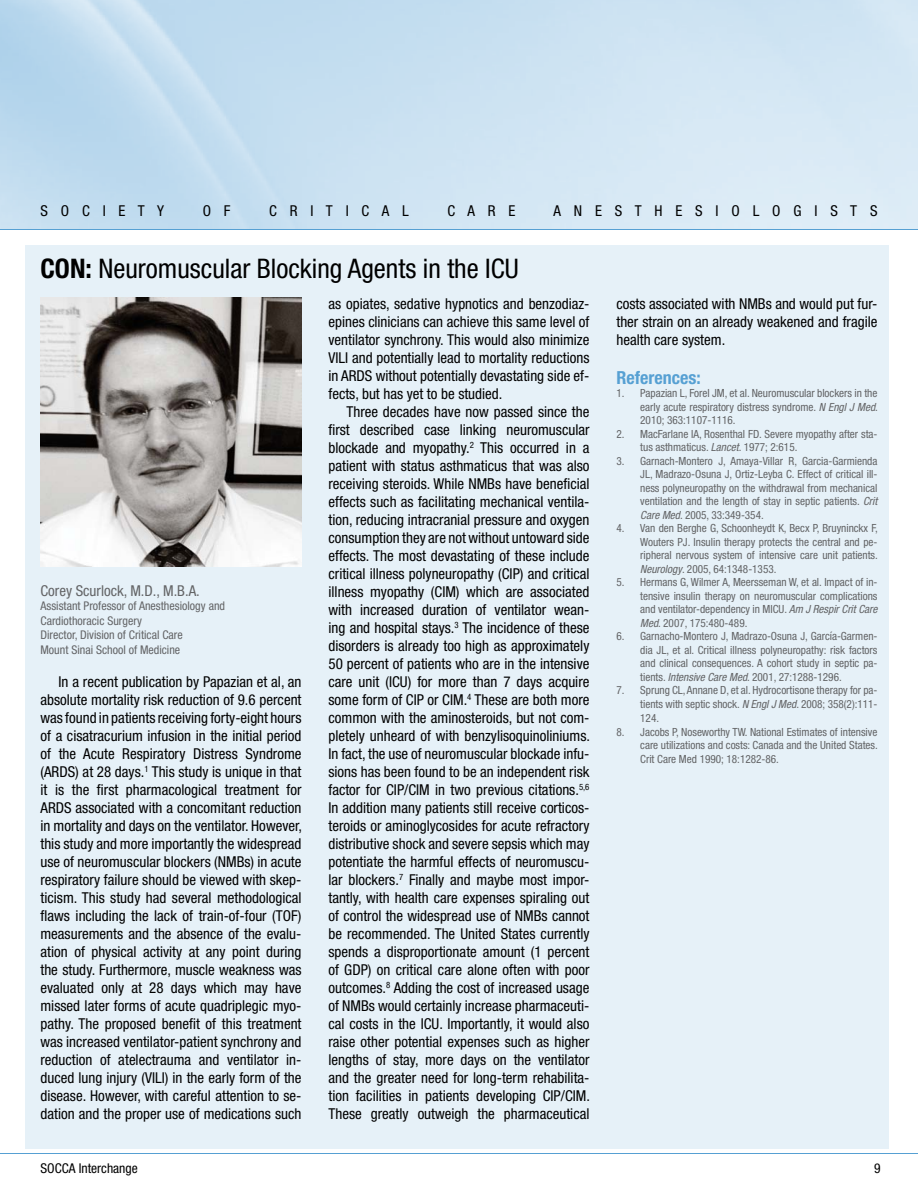
<style>
.page{position:relative;width:918px;height:1188px;background:#fff}
.page>*{position:absolute;margin:0;border:0;box-sizing:border-box;transform-origin:0 0}
.t1{font:condensed 27px "Helvetica Neue";color:#000}
.t2{font:700 condensed 18px "Helvetica Neue";color:#56a0d3}
.t3{font:condensed 15px/18px "Helvetica Neue";color:#000;text-align:justify}
.t4{font:condensed 15px "Helvetica Neue";color:#636466}
.t5{font:condensed 13.5px "Helvetica Neue";color:#000}
.t6{font:condensed 12px/14.4px "Helvetica Neue";color:#636466}
.t7{font:condensed 11.25px/13.5px "Helvetica Neue";color:#636466;text-align:justify}
.s1{font-weight:700}
.s2{font-style:italic}
</style>
<div class="page">
<hr style="left:0;top:229px;width:918px;height:1px;background:#56a0d3">
<hr style="left:0;top:1153px;width:918px;height:1px;background:#56a0d3">
<div style="left:26px;top:246px;width:864px;height:903px;background:#e6f1f8"></div>
<img style="left:40px;top:297px;width:262px;height:270px">
<p class="t3" style="left:40px;top:201px;width:124px">S o c i e t y</p>
<p class="t3" style="left:203px;top:201px;width:27px">o f</p>
<p class="t3" style="left:269px;top:201px;width:137px">C r i t i c a l</p>
<p class="t3" style="left:447px;top:201px;width:68px">C a r e</p>
<p class="t3" style="left:553px;top:201px;width:324px">A n e s t h e s i o l o g i s t s</p>
<h1 class="t1" style="left:40px;top:253px;width:480px"><span class="s1">CON:</span> Neuromuscular Blocking Agents in the ICU</h1>
<p class="t4" style="left:40px;top:582px;width:161px">Corey Scurlock, M.D., M.B.A.</p>
<p class="t6" style="left:40px;top:599px;width:186px">Assistant Professor of Anesthesiology and Cardiothoracic Surgery<br>Director, Division of Critical Care<br>Mount Sinai School of Medicine</p>
<p class="t3" style="left:41px;top:672px;width:263px;text-indent:18px">In a recent publication by Papazian et al, an absolute mortality risk reduction of 9.6 percent was found in patients receiving forty-eight hours of a cisatracurium infusion in the initial period of the Acute Respiratory Distress Syndrome (ARDS) at 28 days.<sup>1</sup> This study is unique in that it is the first pharmacological treatment for ARDS associated with a concomitant reduction in mortality and days on the ventilator. However, this study and more importantly the widespread use of neuromuscular blockers (NMBs) in acute respiratory failure should be viewed with skep&shy;ticism. This study had several methodological flaws including the lack of train-of-four (TOF) measurements and the absence of the evalu&shy;ation of physical activity at any point during the study. Furthermore, muscle weakness was evaluated only at 28 days which may have missed later forms of acute quadriplegic myo&shy;pathy. The proposed benefit of this treatment was increased ventilator-patient synchrony and reduction of atelectrauma and ventilator in&shy;duced lung injury (VILI) in the early form of the disease. However, with careful attention to se&shy;dation and the proper use of medications such</p>
<p class="t3" style="left:329px;top:294px;width:263px">as opiates, sedative hypnotics and benzodiaz&shy;epines clinicians can achieve this same level of ventilator synchrony. This would also minimize VILI and potentially lead to mortality reductions in ARDS without potentially devastating side ef&shy;fects, but has yet to be studied.</p>
<p class="t3" style="left:328px;top:402px;width:263px;text-indent:18px">Three decades have now passed since the first described case linking neuromuscular blockade and myopathy.<sup>2</sup> This occurred in a patient with status asthmaticus that was also receiving steroids. While NMBs have beneficial effects such as facilitating mechanical ventila&shy;tion, reducing intracranial pressure and oxygen consumption they are not without untoward side effects. The most devastating of these include critical illness polyneuropathy (CIP) and critical illness myopathy (CIM) which are associated with increased duration of ventilator wean&shy;ing and hospital stays.<sup>3</sup> The incidence of these disorders is already too high as approximately 50 percent of patients who are in the intensive care unit (ICU) for more than 7 days acquire some form of CIP or CIM.<sup>4</sup> These are both more common with the aminosteroids, but not com&shy;pletely unheard of with benzylisoquinoliniums.<br>In fact, the use of neuromuscular blockade infu&shy;sions has been found to be an independent risk factor for CIP/CIM in two previous citations.<sup>5,6<br></sup>In addition many patients still receive corticos&shy;teroids or aminoglycosides for acute refractory distributive shock and severe sepsis which may potentiate the harmful effects of neuromuscu&shy;lar blockers.<sup>7</sup> Finally and maybe most impor&shy;tantly, with health care expenses spiraling out of control the widespread use of NMBs cannot be recommended. The United States currently spends a disproportionate amount (1 percent of GDP) on critical care alone often with poor outcomes.<sup>8</sup> Adding the cost of increased usage of NMBs would certainly increase pharmaceuti&shy;cal costs in the ICU. Importantly, it would also raise other potential expenses such as higher lengths of stay, more days on the ventilator and the greater need for long-term rehabilita&shy;tion facilities in patients developing CIP/CIM.<br>These greatly outweigh the pharmaceutical</p>
<p class="t3" style="left:616px;top:294px;width:263px">costs associated with NMBs and would put fur&shy;ther strain on an already weakened and fragile health care system.</p>
<p class="t2" style="left:616px;top:367px;width:86px">References:</p>
<p class="t7" style="left:640px;top:387px;width:239px;text-indent:-24px">1. Papazian L, Forel JM, et al. Neuromuscular blockers in the early acute respiratory distress syndrome. <span class="s2">N Engl J Med</span>.<br>2010; 363:1107-1116.</p>
<p class="t7" style="left:640px;top:427px;width:239px;text-indent:-24px">2. MacFarlane IA, Rosenthal FD. Severe myopathy after sta&shy;tus asthmaticus. <span class="s2">Lancet</span>. 1977; 2:615.</p>
<p class="t7" style="left:640px;top:454px;width:239px;text-indent:-24px">3. Garnach-Montero J, Amaya-Villar R, Garcia-Garmienda JL, Madrazo-Osuna J, Ortiz-Leyba C. Effect of critical ill&shy;ness polyneuropathy on the withdrawal from mechanical ventilation and the length of stay in septic patients. <span class="s2">Crit Care Med</span>. 2005, 33:349-354.</p>
<p class="t7" style="left:640px;top:522px;width:239px;text-indent:-24px">4. Van den Berghe G, Schoonheydt K, Becx P, Bruyninckx F, Wouters PJ. Insulin therapy protects the central and pe&shy;ripheral nervous system of intensive care unit patients.<br><span class="s2">Neurology</span>. 2005, 64:1348-1353.</p>
<p class="t7" style="left:640px;top:576px;width:239px;text-indent:-24px">5. Hermans G, Wilmer A, Meersseman W, et al. Impact of in&shy;tensive insulin therapy on neuromuscular complications and ventilator-dependency in MICU. <span class="s2">Am J Respir Crit Care Med</span>. 2007, 175:480-489.</p>
<p class="t7" style="left:640px;top:630px;width:239px;text-indent:-24px">6. Garnacho-Montero J, Madrazo-Osuna J, García-Garmen&shy;dia JL, et al. Critical illness polyneuropathy: risk factors and clinical consequences. A cohort study in septic pa&shy;tients. <span class="s2">Intensive Care Med</span>. 2001, 27:1288-1296.</p>
<p class="t7" style="left:640px;top:683px;width:239px;line-height:14px;text-indent:-24px">7. Sprung CL, Annane D, et al. Hydrocortisone therapy for pa&shy;tients with septic shock. <span class="s2">N Engl J Med</span>. 2008; 358(2):111- 124.</p>
<p class="t7" style="left:640px;top:725px;width:239px;text-indent:-24px">8. Jacobs P, Noseworthy TW. National Estimates of intensive care utilizations and costs: Canada and the United States.<br>Crit Care Med 1990; 18:1282-86.</p>
<p class="t5" style="left:41px;top:1160px;width:99px">SOCCA Interchange</p>
<p class="t5" style="left:874px;top:1160px;width:8px">9</p>
</div>
